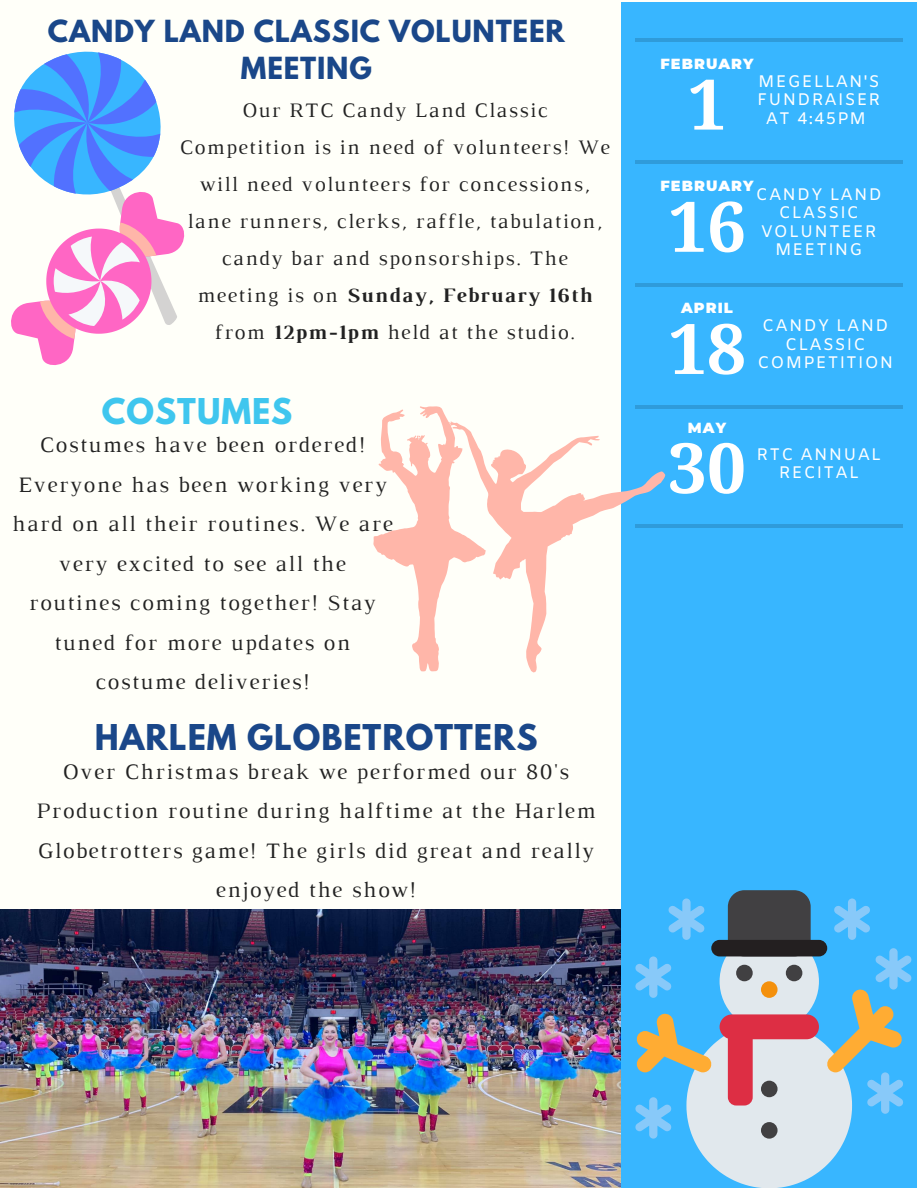
<style>
.page{position:relative;width:918px;height:1188px;background:#fffff9}
.page>*{position:absolute;margin:0;border:0;box-sizing:border-box;transform-origin:0 0}
.t1{font:700 69.6px "Droid Serif";color:#fff}
.t2{font:700 31.5px "League Spartan";letter-spacing:.03em;color:#1a4789}
.t3{font:700 31.5px "League Spartan";letter-spacing:.03em;color:#3fc6ee}
.t4{font:700 27px/37px "League Spartan";letter-spacing:.03em;color:#1a4789;text-align:center}
.t5{font:22.5px/39.5px "Luthier";letter-spacing:.07em;color:#222;text-align:center}
.t6{font:21px/37px "Luthier";letter-spacing:.07em;color:#222;text-align:center}
.t7{font:16.8px/18.3px "Amiko";letter-spacing:.07em;color:#fff;text-align:center}
.t8{font:900 14.55px "Montserrat";letter-spacing:.07em;color:#fff}
.s1{font-weight:700}
</style>
<div class="page">
<div style="left:621px;top:2px;width:296px;height:1186px;background:#38b6ff"></div>
<img style="left:0;top:909px;width:621px;height:279px">
<svg style="left:11px;top:52px;width:173px;height:313px"></svg>
<hr style="left:635px;top:39px;width:268px;height:3px;background:#000">
<hr style="left:635px;top:161px;width:268px;height:3px;background:#000">
<hr style="left:635px;top:283px;width:268px;height:3px;background:#000">
<hr style="left:635px;top:405px;width:268px;height:3px;background:#000">
<hr style="left:635px;top:524px;width:268px;height:4px;background:#2f9bda">
<div style="left:728px;top:890px;width:83px;height:66px;background:#414042;border-radius:17px"></div>
<svg style="left:693px;top:1139px;width:152px;height:49px"></svg>
<svg style="left:635px;top:898px;width:277px;height:241px"></svg>
<svg style="left:486px;top:435px;width:179px;height:237px"></svg>
<svg style="left:373px;top:406px;width:113px;height:265px"></svg>
<p class="t4" style="left:48px;top:16px;width:518px">CANDY LAND CLASSIC VOLUNTEER<br>MEETING</p>
<p class="t6" style="left:180px;top:93px;width:432px">Our RTC Candy Land Classic Competition is in need of volunteers! We will need volunteers for concessions, lane runners, clerks, raffle, tabulation, candy bar and sponsorships. The meeting is on <span class="s1">Sunday, February 16th </span>from <span class="s1">12pm-1pm</span> held at the studio.</p>
<h2 class="t3" style="left:102px;top:396px;width:192px">COSTUMES</h2>
<p class="t5" style="left:12px;top:427px;width:382px">Costumes have been ordered!<br>Everyone has been working very hard on all their routines. We are very excited to see all the routines coming together! Stay tuned for more updates on costume deliveries!</p>
<h2 class="t2" style="left:95px;top:722px;width:444px">HARLEM GLOBETROTTERS</h2>
<p class="t5" style="left:36px;top:754px;width:561px">Over Christmas break we performed our 80's Production routine during halftime at the Harlem Globetrotters game! The girls did great and really enjoyed the show!</p>
<p class="t8" style="left:661px;top:55px;width:95px">FEBRUARY</p>
<h1 class="t1" style="left:688px;top:65px;width:40px">1</h1>
<p class="t7" style="left:757px;top:73px;width:125px;text-align:left">MEGELLAN'S<br>FUNDRAISER</p>
<p class="t7" style="left:766px;top:110px;width:102px">AT 4:45PM</p>
<p class="t8" style="left:661px;top:177px;width:95px">FEBRUARY</p>
<p class="t7" style="left:756px;top:186px;width:128px">CANDY LAND<br>CLASSIC<br>VOLUNTEER</p>
<h1 class="t1" style="left:668px;top:187px;width:79px">16</h1>
<p class="t7" style="left:775px;top:241px;width:89px">MEETING</p>
<p class="t8" style="left:681px;top:299px;width:53px">APRIL</p>
<h1 class="t1" style="left:668px;top:309px;width:79px">18</h1>
<p class="t7" style="left:762px;top:318px;width:128px">CANDY LAND<br>CLASSIC</p>
<p class="t7" style="left:757px;top:354px;width:138px">COMPETITION</p>
<p class="t8" style="left:688px;top:419px;width:40px">MAY</p>
<h1 class="t1" style="left:668px;top:429px;width:79px">30</h1>
<p class="t7" style="left:757px;top:446px;width:126px">RTC ANNUAL</p>
<p class="t7" style="left:779px;top:464px;width:81px">RECITAL</p>
</div>
